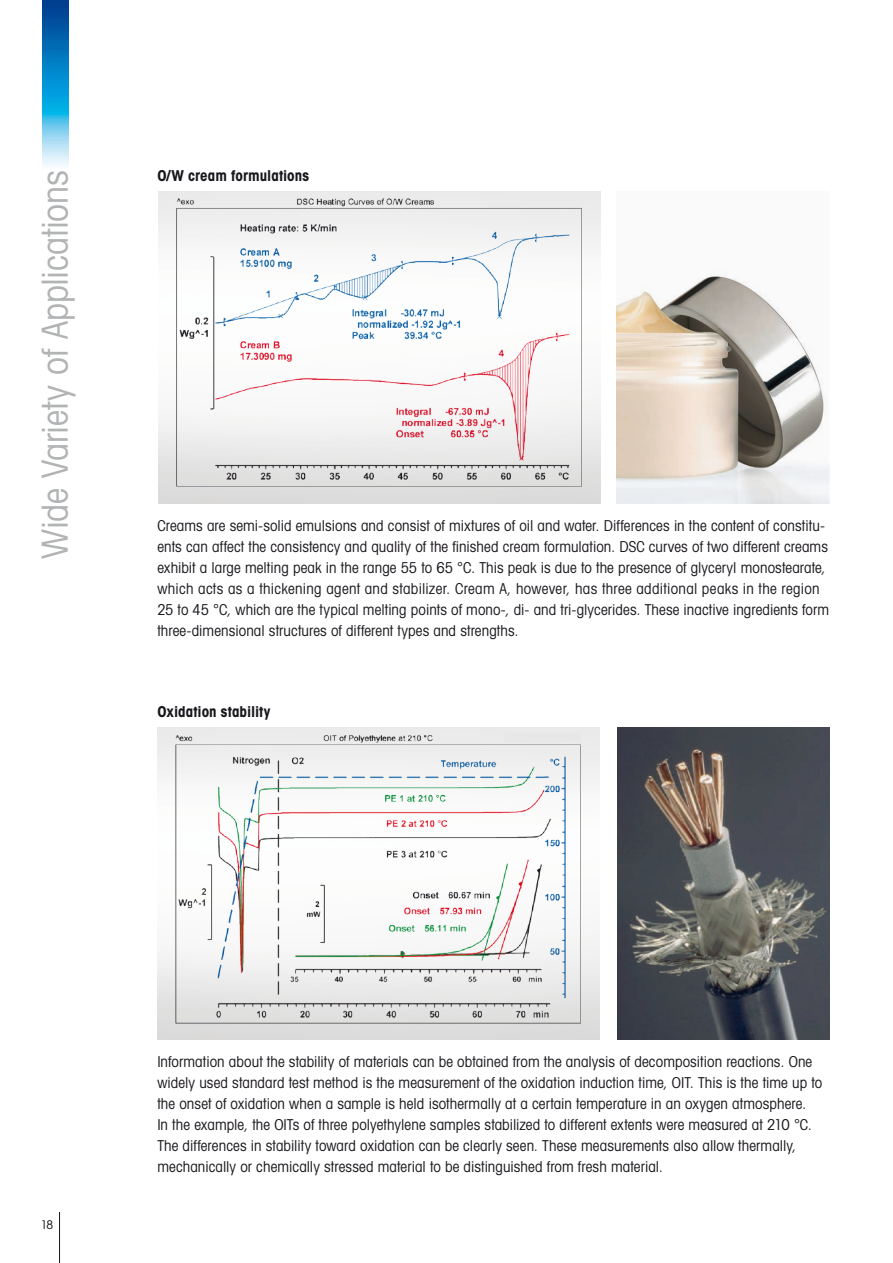
<style>
.page{position:relative;width:893px;height:1263px;background:#fff}
.page>*{position:absolute;margin:0;border:0;box-sizing:border-box;transform-origin:0 0}
.t1{font:36px "Avant Gardefor MT Bk";letter-spacing:-.01em;color:#b1b3b4}
.t2{font:15px/21px "Avant Gardefor MT Bk";letter-spacing:.005em;color:#1a171c}
.t3{font:15px "Avant Gardefor MT Bd";color:#1a171c}
.t4{font:12px "Avant Gardefor MT Bk";color:#1a171c}
</style>
<div class="page">
<img style="left:617px;top:274px;width:212px;height:229px">
<img style="left:158px;top:191px;width:442px;height:312px">
<img style="left:177px;top:193px;width:405px;height:309px">
<img style="left:617px;top:727px;width:212px;height:312px">
<img style="left:157px;top:727px;width:443px;height:312px">
<img style="left:176px;top:732px;width:405px;height:302px">
<hr style="left:59px;top:1212px;width:1px;height:51px;background:#1a171c">
<img style="left:43px;top:0;width:25px;height:166px">
<h1 class="t1" style="left:33px;top:559px;width:390px;rotate:-90deg">Wide Variety of Applications</h1>
<p class="t3" style="left:157px;top:166px;width:153px">O/W cream formulations</p>
<p class="t2" style="left:157px;top:515px;width:673px">Creams are semi-solid emulsions and consist of mixtures of oil and water. Differences in the content of constitu&shy;ents can affect the consistency and quality of the finished cream formulation. DSC curves of two different creams exhibit a large melting peak in the range 55 to 65 °C. This peak is due to the presence of glyceryl monostearate, which acts as a thickening agent and stabilizer. Cream A, however, has three additional peaks in the region 25 to 45 °C, which are the typical melting points of mono-, di- and tri-glycerides. These inactive ingredients form three-dimensional structures of different types and strengths.</p>
<p class="t3" style="left:157px;top:702px;width:115px">Oxidation stability</p>
<p class="t4" style="left:41px;top:1217px;width:14px">18</p>
<p class="t2" style="left:157px;top:1051px;width:666px">Information about the stability of materials can be obtained from the analysis of decomposition reactions. One widely used standard test method is the measurement of the oxidation induction time, OIT. This is the time up to the onset of oxidation when a sample is held isothermally at a certain temperature in an oxygen atmosphere.<br>In the example, the OITs of three polyethylene samples stabilized to different extents were measured at 210 °C.<br>The differences in stability toward oxidation can be clearly seen. These measurements also allow thermally, mechanically or chemically stressed material to be distinguished from fresh material.</p>
</div>
